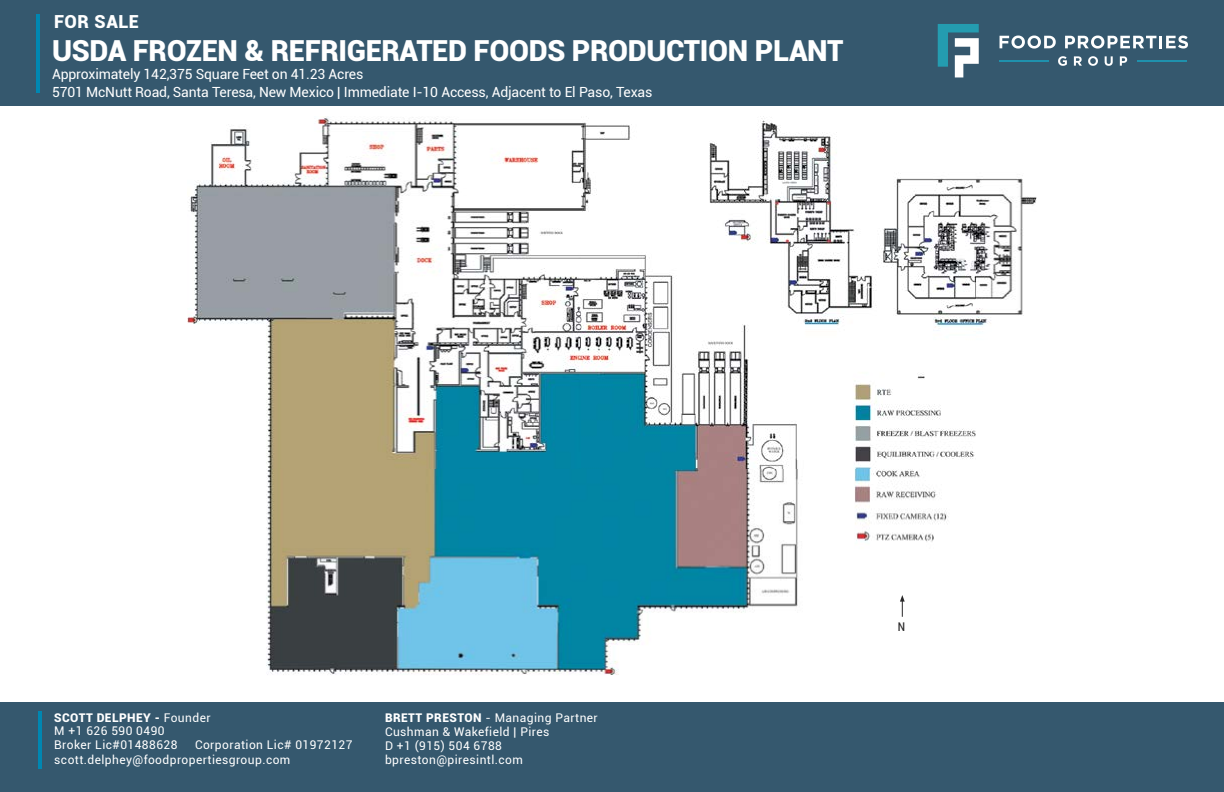
<style>
.page{position:relative;width:1224px;height:792px;background:#fff}
.page>*{position:absolute;margin:0;border:0;box-sizing:border-box;transform-origin:0 0}
.t1{font:900 29px "Roboto";letter-spacing:-.01em;color:#fff}
.t2{font:900 18px "Roboto";letter-spacing:.03em;color:#fff}
.t3{font:14px/18px "Roboto";letter-spacing:-.01em;color:#fff}
.t4{font:12px/14px "Roboto";letter-spacing:.035em;color:#fff}
.t5{font:condensed 12px "Roboto";color:#292829}
.s1{font-weight:900}
</style>
<div class="page">
<div style="left:0;top:0;width:1224px;height:106px;background:#35586e"></div>
<hr style="left:36px;top:14px;width:4px;height:79px;background:#0087b2">
<svg style="left:938px;top:24px;width:41px;height:53px"></svg>
<svg style="left:1000px;top:36px;width:56px;height:13px"></svg>
<svg style="left:1065px;top:36px;width:123px;height:13px"></svg>
<svg style="left:1058px;top:56px;width:9px;height:10px"></svg>
<svg style="left:1074px;top:56px;width:8px;height:10px"></svg>
<svg style="left:1088px;top:56px;width:10px;height:10px"></svg>
<svg style="left:1105px;top:56px;width:8px;height:10px"></svg>
<svg style="left:1120px;top:56px;width:7px;height:10px"></svg>
<hr style="left:999px;top:60px;width:49px;height:1px;background:#1f91ad">
<hr style="left:1138px;top:60px;width:49px;height:1px;background:#1f91ad">
<div style="left:0;top:702px;width:1224px;height:90px;background:#35586e"></div>
<hr style="left:38px;top:711px;width:3px;height:57px;background:#0087b2">
<img style="left:187px;top:117px;width:789px;height:352px">
<img style="left:976px;top:178px;width:61px;height:152px">
<img style="left:266px;top:469px;width:589px;height:206px">
<img style="left:855px;top:469px;width:94px;height:73px">
<svg style="left:900px;top:595px;width:5px;height:22px"></svg>
<h2 class="t2" style="left:54px;top:9px;width:87px">FOR SALE</h2>
<h1 class="t1" style="left:52px;top:30px;width:793px">USDA FROZEN &amp; REFRIGERATED FOODS PRODUCTION PLANT</h1>
<p class="t3" style="left:52px;top:64px;width:602px">Approximately 142,375 Square Feet on 41.23 Acres<br>5701 McNutt Road, Santa Teresa, New Mexico | Immediate I-10 Access, Adjacent to El Paso, Texas</p>
<p class="t4" style="left:54px;top:711px;width:158px;line-height:13.5px"><span class="s1">SCOTT DELPHEY -</span> Founder<br>M +1 626 590 0490<br>Broker Lic#01488628</p>
<p class="t4" style="left:54px;top:737px;width:300px;line-height:15px;text-indent:141px">Corporation Lic# 01972127 scott.delphey@foodpropertiesgroup.com</p>
<p class="t4" style="left:385px;top:710px;width:214px"><span class="s1">BRETT PRESTON</span> - Managing Partner<br>Cushman &amp; Wakefield | Pires<br>D +1 (915) 504 6788 bpreston@piresintl.com</p>
<p class="t5" style="left:898px;top:618px;width:9px">N</p>
</div>
